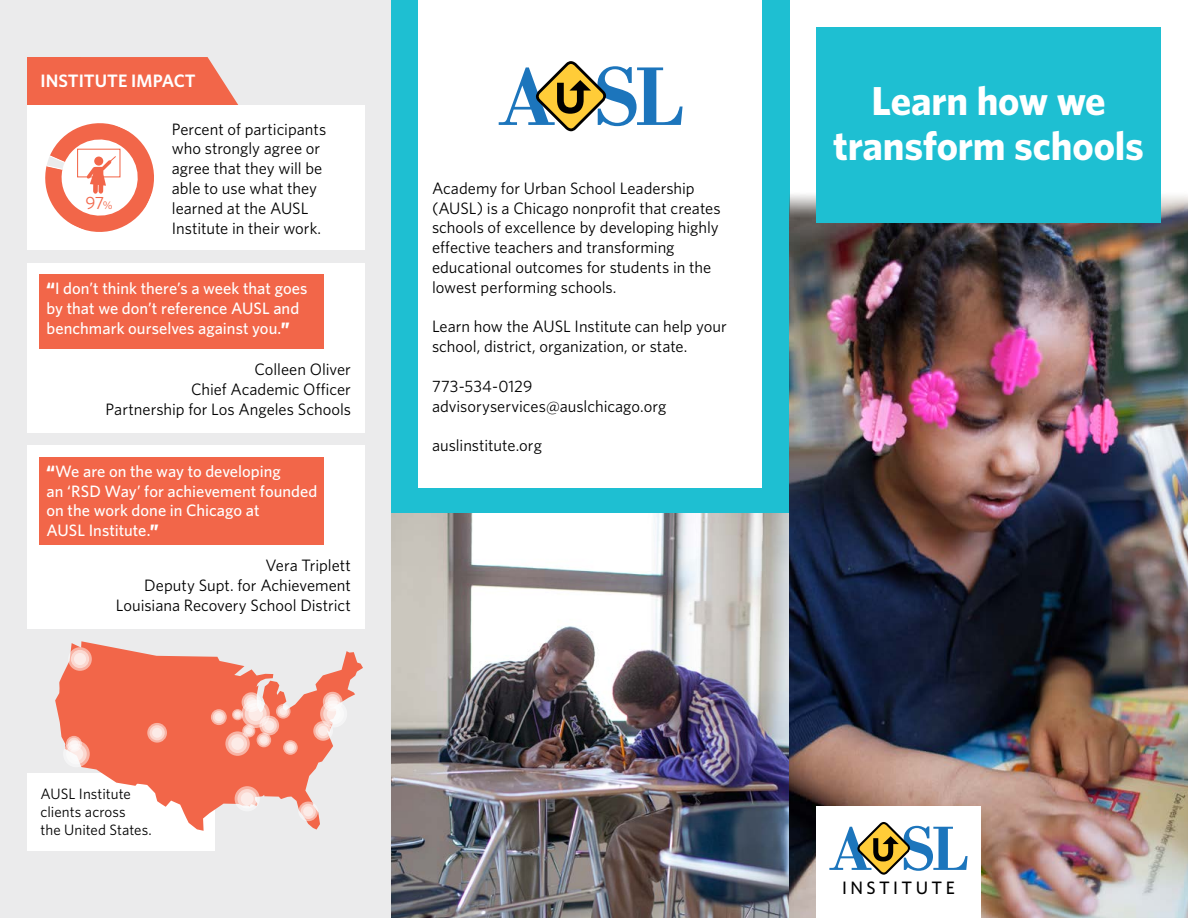
<style>
.page{position:relative;width:1188px;height:918px;background:#fff}
.page>*{position:absolute;margin:0;border:0;box-sizing:border-box;transform-origin:0 0}
.t1{font:700 40.5px/45px "Whitney";letter-spacing:-.005em;color:#fff;text-align:center}
.t2{font:600 18px "Whitney";color:#fff}
.t3{font:500 18px "Whitney";letter-spacing:.19em;color:#000}
.t4{font:17.85px "Whitney";color:#f26649}
.t5{font:16.5px/19.8px "Whitney";color:#000}
.t6{font:500 16.5px/19.8px "Whitney";color:#fff}
.t7{font:15px/18px "Whitney";color:#000}
.s1{font-size:11.25px}
.s2{font-weight:900}
</style>
<div class="page">
<div style="left:0;top:0;width:392px;height:918px;background:#ebebec"></div>
<img style="left:392px;top:513px;width:398px;height:405px">
<div style="left:392px;top:0;width:398px;height:513px;background:#1ebfd2"></div>
<img style="left:790px;top:194px;width:398px;height:724px">
<div style="left:418px;top:0;width:344px;height:487px;background:#fff"></div>
<svg style="left:81px;top:57px;width:157px;height:48px;background:#f17258"></svg>
<div style="left:816px;top:807px;width:165px;height:111px;background:#fff"></div>
<div style="left:27px;top:57px;width:54px;height:48px;background:#f26649"></div>
<svg style="left:829px;top:822px;width:139px;height:53px"></svg>
<svg style="left:499px;top:61px;width:184px;height:70px"></svg>
<div style="left:27px;top:263px;width:337px;height:170px;background:#fff"></div>
<div style="left:40px;top:274px;width:284px;height:75px;background:#f26649"></div>
<div style="left:27px;top:445px;width:337px;height:184px;background:#fff"></div>
<div style="left:40px;top:457px;width:284px;height:88px;background:#f26649"></div>
<div style="left:816px;top:27px;width:345px;height:195px;background:#1ebfd2"></div>
<div style="left:27px;top:105px;width:337px;height:145px;background:#fff"></div>
<svg style="left:45px;top:123px;width:109px;height:109px"></svg>
<div style="left:27px;top:774px;width:187px;height:77px;background:#fff"></div>
<svg style="left:55px;top:641px;width:308px;height:190px;fill:#f26649"></svg>
<svg style="left:235px;top:786px;width:25px;height:25px"></svg>
<svg style="left:237px;top:789px;width:20px;height:20px"></svg>
<div style="left:241px;top:792px;width:13px;height:13px;background:#fcebe7;border-radius:50%"></div>
<svg style="left:259px;top:716px;width:20px;height:19px"></svg>
<div style="left:262px;top:718px;width:15px;height:15px;background:#fbd8d0;border-radius:50%"></div>
<div style="left:264px;top:720px;width:10px;height:11px;background:#fcebe7;border-radius:50%"></div>
<svg style="left:242px;top:692px;width:19px;height:20px"></svg>
<svg style="left:244px;top:695px;width:15px;height:15px"></svg>
<div style="left:246px;top:697px;width:11px;height:10px;background:#fcebe7;border-radius:50%"></div>
<svg style="left:257px;top:733px;width:14px;height:14px"></svg>
<svg style="left:258px;top:734px;width:12px;height:12px"></svg>
<div style="left:260px;top:736px;width:8px;height:8px;background:#fcebe7;border-radius:50%"></div>
<svg style="left:283px;top:740px;width:15px;height:15px"></svg>
<svg style="left:285px;top:742px;width:11px;height:11px"></svg>
<div style="left:287px;top:744px;width:7px;height:7px;background:#fcebe7;border-radius:50%"></div>
<svg style="left:276px;top:704px;width:15px;height:15px"></svg>
<svg style="left:278px;top:706px;width:11px;height:11px"></svg>
<svg style="left:280px;top:708px;width:7px;height:7px"></svg>
<svg style="left:242px;top:724px;width:13px;height:13px"></svg>
<svg style="left:244px;top:726px;width:10px;height:10px"></svg>
<div style="left:245px;top:728px;width:7px;height:6px;background:#fcebe7;border-radius:50%"></div>
<div style="left:232px;top:709px;width:11px;height:11px;background:#f8b1a2;border-radius:50%"></div>
<svg style="left:233px;top:710px;width:9px;height:9px"></svg>
<svg style="left:235px;top:712px;width:5px;height:6px"></svg>
<svg style="left:211px;top:709px;width:16px;height:16px"></svg>
<div style="left:213px;top:711px;width:12px;height:12px;background:#fbd8d0;border-radius:50%"></div>
<div style="left:215px;top:713px;width:8px;height:8px;background:#fcebe7;border-radius:50%"></div>
<svg style="left:66px;top:736px;width:16px;height:16px"></svg>
<div style="left:68px;top:738px;width:12px;height:12px;background:#fbd8d0;border-radius:50%"></div>
<div style="left:70px;top:740px;width:8px;height:8px;background:#fcf0ed;border-radius:50%"></div>
<svg style="left:225px;top:731px;width:25px;height:25px"></svg>
<svg style="left:228px;top:734px;width:19px;height:19px"></svg>
<div style="left:231px;top:737px;width:13px;height:13px;background:#fcebe7;border-radius:50%"></div>
<svg style="left:147px;top:723px;width:20px;height:20px"></svg>
<svg style="left:150px;top:725px;width:15px;height:15px"></svg>
<div style="left:152px;top:728px;width:10px;height:10px;background:#fcebe7;border-radius:50%"></div>
<svg style="left:298px;top:802px;width:20px;height:19px"></svg>
<svg style="left:301px;top:804px;width:15px;height:15px"></svg>
<div style="left:303px;top:806px;width:10px;height:10px;background:#fcebe7;border-radius:50%"></div>
<svg style="left:313px;top:721px;width:20px;height:20px"></svg>
<svg style="left:316px;top:723px;width:15px;height:16px"></svg>
<div style="left:318px;top:726px;width:10px;height:10px;background:#fcebe7;border-radius:50%"></div>
<svg style="left:320px;top:700px;width:27px;height:27px"></svg>
<svg style="left:323px;top:704px;width:21px;height:20px"></svg>
<svg style="left:327px;top:707px;width:14px;height:14px"></svg>
<svg style="left:323px;top:692px;width:20px;height:19px"></svg>
<svg style="left:325px;top:694px;width:15px;height:15px"></svg>
<div style="left:328px;top:697px;width:10px;height:10px;background:#fdf4f2;border-radius:50%"></div>
<svg style="left:63px;top:741px;width:27px;height:26px"></svg>
<svg style="left:66px;top:744px;width:21px;height:20px"></svg>
<div style="left:70px;top:747px;width:13px;height:14px;background:#fcf1ef;border-radius:50%"></div>
<svg style="left:68px;top:647px;width:24px;height:24px"></svg>
<div style="left:71px;top:650px;width:18px;height:18px;background:#fbd8d0;border-radius:50%"></div>
<div style="left:74px;top:653px;width:12px;height:12px;background:#fcebe7;border-radius:50%"></div>
<svg style="left:242px;top:700px;width:28px;height:28px"></svg>
<svg style="left:245px;top:703px;width:22px;height:22px"></svg>
<svg style="left:248px;top:707px;width:15px;height:14px"></svg>
<p class="t2" style="left:40px;top:69px;width:157px">INSTITUTE IMPACT</p>
<p class="t4" style="left:85px;top:191px;width:29px">97<span class="s1">%</span></p>
<p class="t5" style="left:172px;top:118px;width:156px">Percent of participants who strongly agree or agree that they will be able to use what they learned at the AUSL<br>Institute in their work.</p>
<p class="t6" style="left:47px;top:278px;width:262px"><span class="s2">“</span>I don’t think there’s a week that goes by that we don’t reference AUSL and benchmark ourselves against you.<span class="s2">”</span></p>
<p class="t5" style="left:106px;top:359px;width:247px;text-align:right">Colleen Oliver<br>Chief Academic Officer<br>Partnership for Los Angeles Schools</p>
<p class="t6" style="left:47px;top:461px;width:272px"><span class="s2">“</span>We are on the way to developing<br>an ‘RSD Way’ for achievement founded on the work done in Chicago at<br>AUSL Institute.<span class="s2">”</span></p>
<p class="t5" style="left:116px;top:555px;width:237px;text-align:right">Vera Triplett<br>Deputy Supt. for Achievement<br>Louisiana Recovery School District</p>
<p class="t7" style="left:40px;top:784px;width:113px">AUSL Institute clients across<br>the United States.</p>
<p class="t5" style="left:432px;top:178px;width:290px">Academy for Urban School Leadership (AUSL) is a Chicago nonprofit that creates schools of excellence by developing highly effective teachers and transforming educational outcomes for students in the lowest performing schools.</p>
<p class="t5" style="left:432px;top:316px;width:296px">Learn how the AUSL Institute can help your school, district, organization, or state.</p>
<p class="t5" style="left:432px;top:376px;width:236px">773-534-0129 advisoryservices@auslchicago.org</p>
<p class="t5" style="left:432px;top:435px;width:111px">auslinstitute.org</p>
<h1 class="t1" style="left:833px;top:77px;width:312px">Learn how we transform schools</h1>
<p class="t3" style="left:842px;top:876px;width:114px">INSTITUTE</p>
</div>
